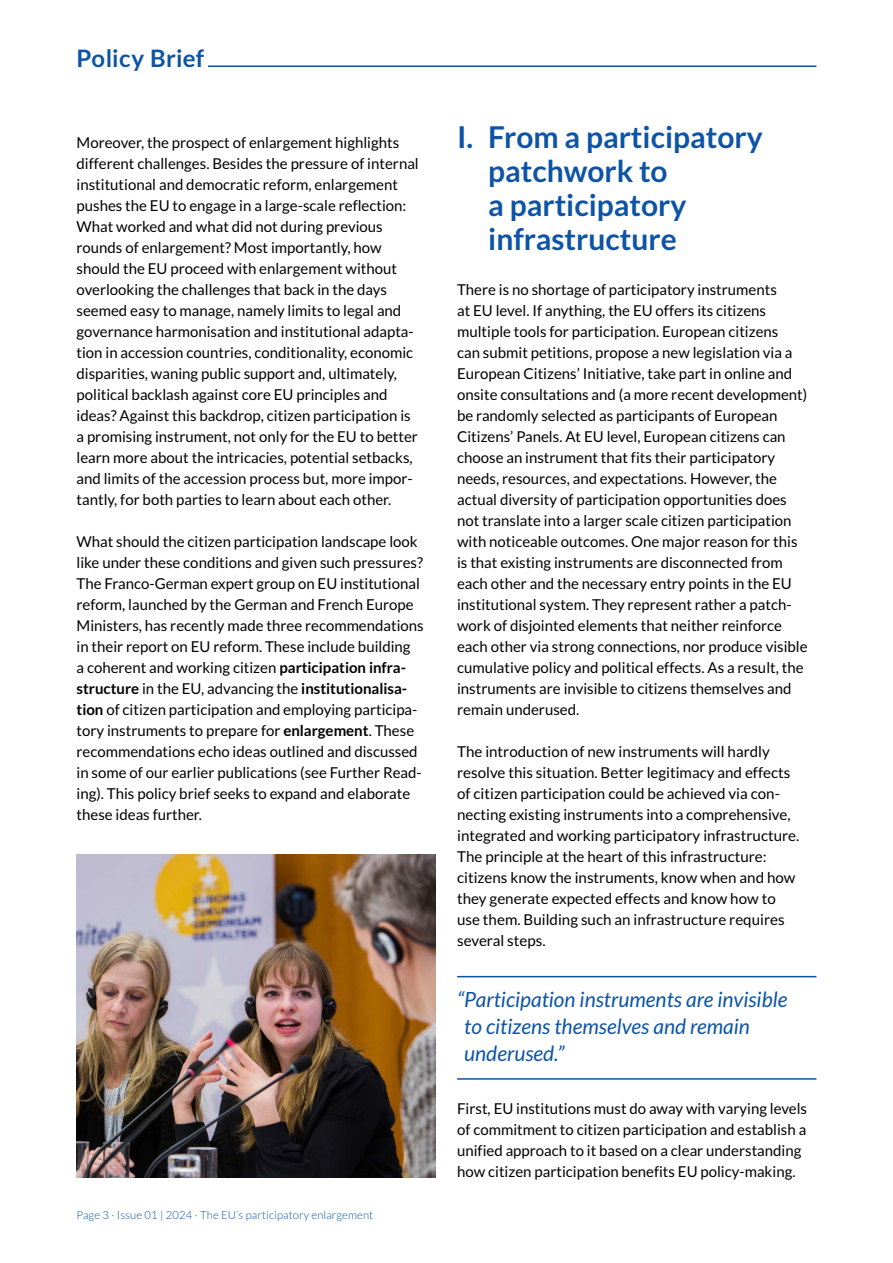
<style>
.page{position:relative;width:893px;height:1263px;background:#fff}
.page>*{position:absolute;margin:0;border:0;box-sizing:border-box;transform-origin:0 0}
.t1{font:700 30px/34px "Lato";color:#0d54a6}
.t2{font:700 24px "Lato";letter-spacing:.01em;color:#0d54a6}
.t3{font:italic 21px/27px "Lato";color:#0d54a6}
.t4{font:15px/21px "Lato";color:#000}
.t5{font:300 11.25px "Lato";letter-spacing:.01em;color:#0d54a6}
.s1{font-weight:700}
</style>
<div class="page">
<hr style="left:77px;top:65px;width:739px;height:2px;background:#0d54a6">
<div style="left:77px;top:31px;width:131px;height:43px;background:#fff"></div>
<hr style="left:457px;top:976px;width:359px;height:1px;background:#0d54a6">
<hr style="left:457px;top:1078px;width:359px;height:2px;background:#0d54a6">
<img style="left:77px;top:854px;width:359px;height:323px">
<h2 class="t2" style="left:77px;top:44px;width:129px">Policy Brief</h2>
<p class="t4" style="left:77px;top:132px;width:344px">Moreover, the prospect of enlargement highlights different challenges. Besides the pressure of internal institutional and democratic reform, enlargement pushes the EU to engage in a large-scale reflection:<br>What worked and what did not during previous rounds of enlargement? Most importantly, how should the EU proceed with enlargement without overlooking the challenges that back in the days seemed easy to manage, namely limits to legal and governance harmonisation and institutional adapta&shy;tion in accession countries, conditionality, economic disparities, waning public support and, ultimately, political backlash against core EU principles and ideas? Against this backdrop, citizen participation is a promising instrument, not only for the EU to better learn more about the intricacies, potential setbacks, and limits of the accession process but, more impor&shy;tantly, for both parties to learn about each other.</p>
<p class="t4" style="left:77px;top:531px;width:349px">What should the citizen participation landscape look like under these conditions and given such pressures?<br>The Franco-German expert group on EU institutional reform, launched by the German and French Europe Ministers, has recently made three recommendations in their report on EU reform. These include building<br>a coherent and working citizen <span class="s1">participation infra&shy;structure</span> in the EU, advancing the <span class="s1">institutionalisa&shy;tion</span> of citizen participation and employing participa&shy;tory instruments to prepare for <span class="s1">enlargement</span>. These recommendations echo ideas outlined and discussed in some of our earlier publications (see Further Read&shy;ing). This policy brief seeks to expand and elaborate these ideas further.</p>
<p class="t5" style="left:77px;top:1209px;width:298px">Page 3 · Issue 01 | 2024 · The EU’s participatory enlargement</p>
<h1 class="t1" style="left:488px;top:120px;width:276px;text-indent:-31px">I. From a participatory patchwork to<br>a participatory infrastructure</h1>
<p class="t4" style="left:457px;top:279px;width:352px">There is no shortage of participatory instruments<br>at EU level. If anything, the EU offers its citizens multiple tools for participation. European citizens<br>can submit petitions, propose a new legislation via a European Citizens’ Initiative, take part in online and onsite consultations and (a more recent development) be randomly selected as participants of European Citizens’ Panels. At EU level, European citizens can choose an instrument that fits their participatory needs, resources, and expectations. However, the actual diversity of participation opportunities does not translate into a larger scale citizen participation with noticeable outcomes. One major reason for this is that existing instruments are disconnected from each other and the necessary entry points in the EU institutional system. They represent rather a patch&shy;work of disjointed elements that neither reinforce each other via strong connections, nor produce visible cumulative policy and political effects. As a result, the instruments are invisible to citizens themselves and remain underused.</p>
<p class="t4" style="left:457px;top:741px;width:344px">The introduction of new instruments will hardly resolve this situation. Better legitimacy and effects of citizen participation could be achieved via con&shy;necting existing instruments into a comprehensive, integrated and working participatory infrastructure.<br>The principle at the heart of this infrastructure: citizens know the instruments, know when and how they generate expected effects and know how to use them. Building such an infrastructure requires several steps.</p>
<h3 class="t3" style="left:464px;top:987px;width:325px;text-indent:-7px">“Participation instruments are invisible to citizens themselves and remain underused.”</h3>
<p class="t4" style="left:457px;top:1098px;width:351px">First, EU institutions must do away with varying levels of commitment to citizen participation and establish a unified approach to it based on a clear understanding how citizen participation benefits EU policy-making.</p>
</div>
